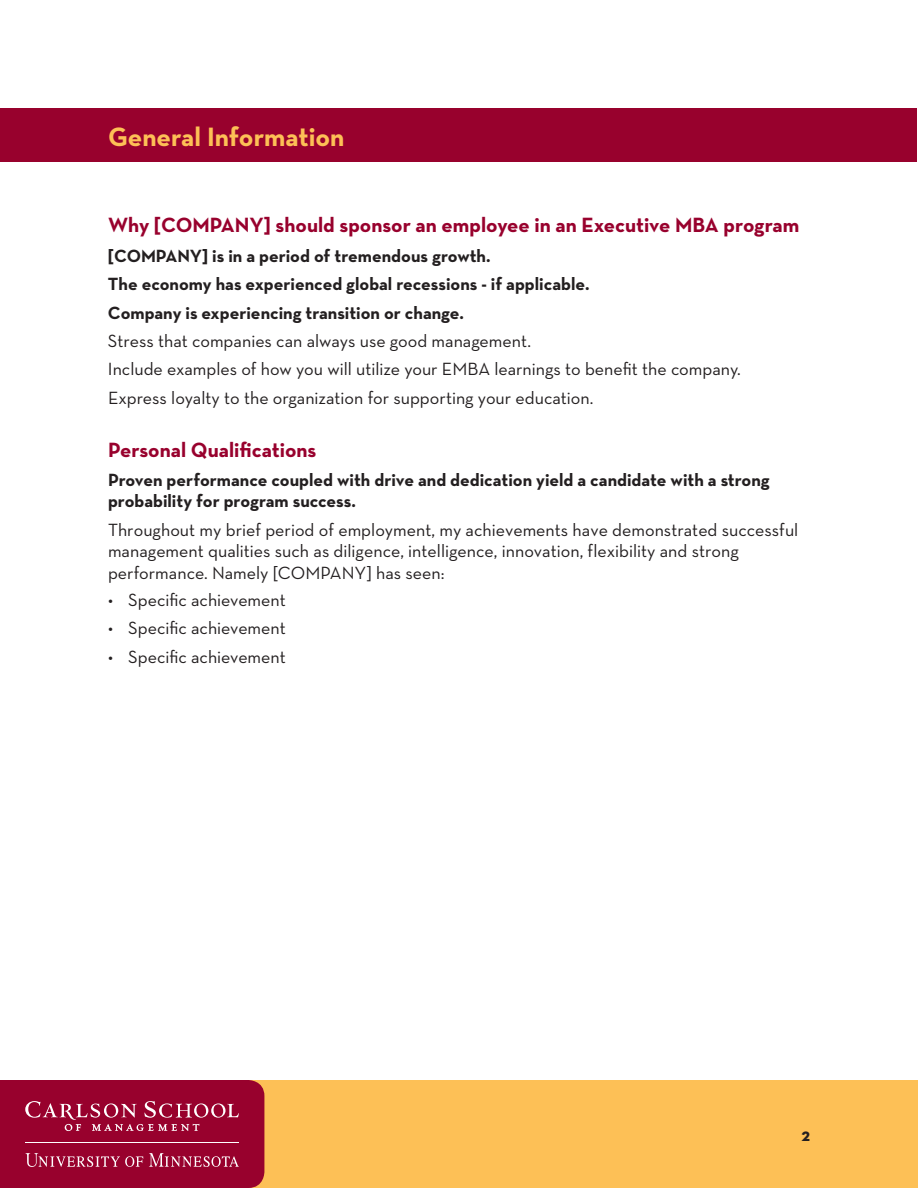
<style>
.page{position:relative;width:918px;height:1188px;background:#fff}
.page>*{position:absolute;margin:0;border:0;box-sizing:border-box;transform-origin:0 0}
.t1{font:700 27px "Neutraface Text";color:#fdc056}
.t2{font:700 21px "Neutraface Text";color:#98012d}
.t3{font:18px/28.3px "Neutraface Text";color:#231f20}
.t4{font:700 18px/28.3px "Neutraface Text";color:#231f20}
</style>
<div class="page">
<div style="left:0;top:1080px;width:918px;height:108px;background:#fdc056"></div>
<svg style="left:0;top:1080px;width:264px;height:108px;background:#9f123a"></svg>
<div style="left:1px;top:108px;width:916px;height:54px;background:#98012d"></div>
<h1 class="t1" style="left:108px;top:119px;width:238px">General Information</h1>
<p class="t2" style="left:108px;top:212px;width:693px">Why [COMPANY] should sponsor an employee in an Executive MBA program</p>
<p class="t4" style="left:108px;top:241px;width:483px">[COMPANY] is in a period of tremendous growth.<br>The economy has experienced global recessions - if applicable.<br>Company is experiencing transition or change.</p>
<p class="t3" style="left:108px;top:327px;width:634px">Stress that companies can always use good management.<br>Include examples of how you will utilize your EMBA learnings to benefit the company.<br>Express loyalty to the organization for supporting your education.</p>
<p class="t2" style="left:108px;top:437px;width:210px">Personal Qualifications</p>
<p class="t4" style="left:108px;top:468px;width:663px;line-height:21.6px">Proven performance coupled with drive and dedication yield a candidate with a strong probability for program success.</p>
<p class="t3" style="left:108px;top:518px;width:692px;line-height:21.6px">Throughout my brief period of employment, my achievements have demonstrated successful management qualities such as diligence, intelligence, innovation, flexibility and strong performance. Namely [COMPANY] has seen:</p>
<p class="t3" style="left:108px;top:585px;width:179px">• Specific achievement</p>
<p class="t3" style="left:108px;top:614px;width:179px">• Specific achievement</p>
<p class="t3" style="left:108px;top:642px;width:179px">• Specific achievement</p>
<p class="t4" style="left:801px;top:1121px;width:10px">2</p>
</div>
